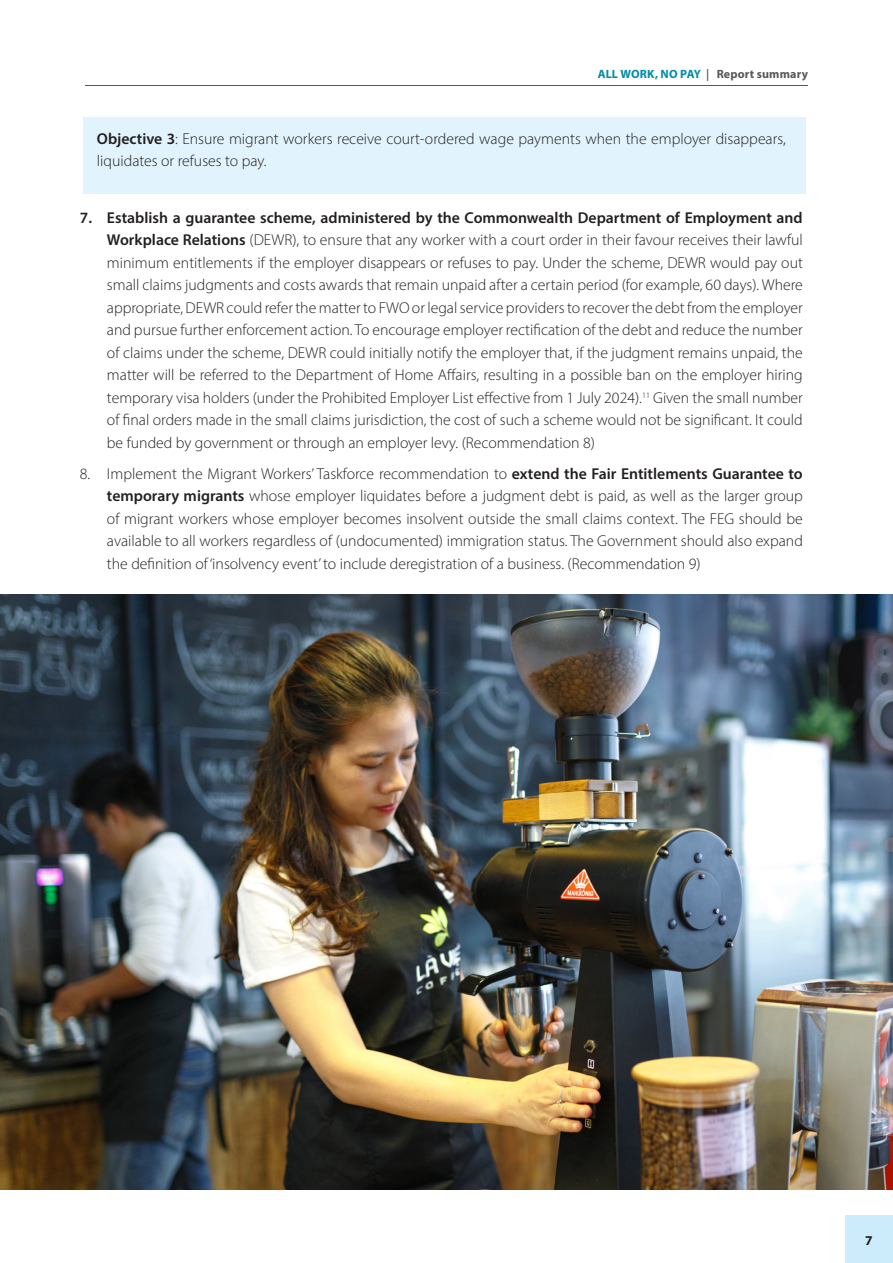
<style>
.page{position:relative;width:893px;height:1263px;background:#fff}
.page>*{position:absolute;margin:0;border:0;box-sizing:border-box;transform-origin:0 0}
.t1{font:300 15.75px/22.5px "Myriad Pro";color:#231f20;text-align:justify}
.t2{font:700 13.5px "Myriad Pro";color:#231f20}
.t3{font:700 12px "Myriad Pro";letter-spacing:.015em;color:#008ba6}
.s1{font-weight:600;color:#57585a}
.s2{color:#57585a}
.s3{font-weight:600}
</style>
<div class="page">
<div style="left:845px;top:1215px;width:48px;height:48px;background:#ccecfb"></div>
<hr style="left:85px;top:85px;width:723px;height:1px;background:#57585a">
<img style="left:0;top:594px;width:893px;height:595px">
<div style="left:83px;top:117px;width:723px;height:76px;background:#e1f3fc"></div>
<p class="t3" style="left:598px;top:66px;width:212px">ALL WORK, NO PAY <span class="s1">|</span> <span class="s2">Report summary</span></p>
<p class="t1" style="left:97px;top:127px;width:690px"><span class="s3">Objective 3</span>: Ensure migrant workers receive court-ordered wage payments when the employer disappears, liquidates or refuses to pay.</p>
<p class="t1" style="left:107px;top:206px;width:697px;text-indent:-27px"><span class="s3">7. Establish a guarantee scheme, administered by the Commonwealth Department of Employment and Workplace Relations</span> (DEWR), to ensure that any worker with a court order in their favour receives their lawful minimum entitlements if the employer disappears or refuses to pay. Under the scheme, DEWR would pay out small claims judgments and costs awards that remain unpaid after a certain period (for example, 60 days). Where appropriate, DEWR could refer the matter to FWO or legal service providers to recover the debt from the employer and pursue further enforcement action. To encourage employer rectification of the debt and reduce the number of claims under the scheme, DEWR could initially notify the employer that, if the judgment remains unpaid, the matter will be referred to the Department of Home Affairs, resulting in a possible ban on the employer hiring temporary visa holders (under the Prohibited Employer List effective from 1 July 2024).<sup>11</sup> Given the small number of final orders made in the small claims jurisdiction, the cost of such a scheme would not be significant. It could be funded by government or through an employer levy. (Recommendation 8)</p>
<p class="t1" style="left:107px;top:462px;width:697px;text-indent:-27px">8. Implement the Migrant Workers’ Taskforce recommendation to <span class="s3">extend the Fair Entitlements Guarantee to temporary migrants</span> whose employer liquidates before a judgment debt is paid, as well as the larger group of migrant workers whose employer becomes insolvent outside the small claims context. The FEG should be available to all workers regardless of (undocumented) immigration status. The Government should also expand the definition of ‘insolvency event’ to include deregistration of a business. (Recommendation 9)</p>
<p class="t2" style="left:865px;top:1231px;width:9px">7</p>
</div>
